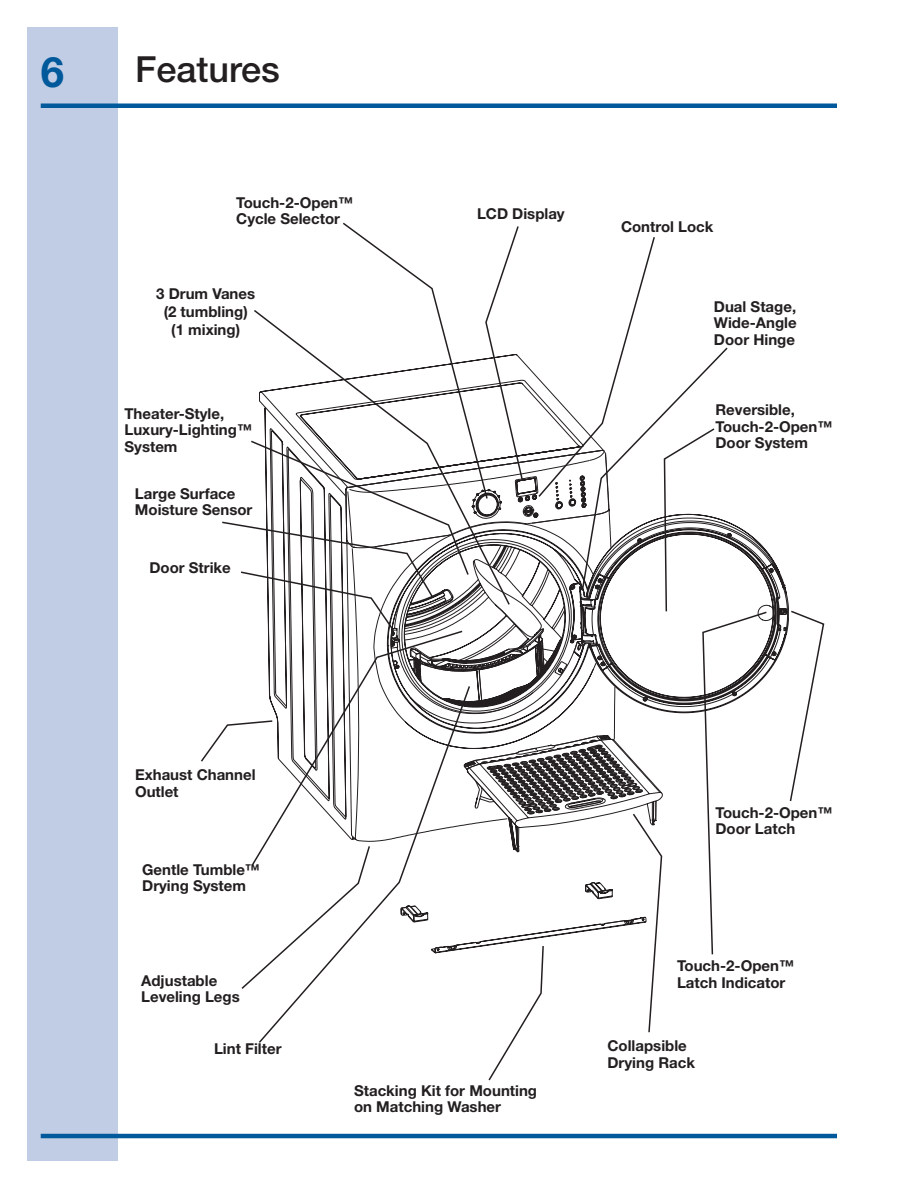
<style>
.page{position:relative;width:918px;height:1188px;background:#fff}
.page>*{position:absolute;margin:0;border:0;box-sizing:border-box;transform-origin:0 0}
.t1{font:700 42px "Helvetica Neue";color:#00599b}
.t2{font:500 36px "Helvetica Neue";color:#231f20}
.t3{font:700 15px/16.5px "Helvetica Neue";color:#231f20}
</style>
<div class="page">
<div style="left:27px;top:27px;width:90px;height:1134px;background:#c1cde5"></div>
<hr style="left:41px;top:104px;width:796px;height:4px;background:#00599b">
<hr style="left:41px;top:1134px;width:796px;height:4px;background:#00599b">
<svg style="left:201px;top:222px;width:624px;height:859px"></svg>
<h1 class="t1" style="left:41px;top:46px;width:25px">6</h1>
<h2 class="t2" style="left:135px;top:48px;width:146px">Features</h2>
<p class="t3" style="left:236px;top:194px;width:118px">Touch-2-Open™<br>Cycle Selector</p>
<p class="t3" style="left:156px;top:284px;width:100px;line-height:18px;text-align:center">3 Drum Vanes (2 tumbling) (1 mixing)</p>
<p class="t3" style="left:124px;top:405px;width:129px">Theater-Style,<br>Luxury-Lighting™<br>System</p>
<p class="t3" style="left:135px;top:485px;width:119px">Large Surface<br>Moisture Sensor</p>
<p class="t3" style="left:149px;top:559px;width:83px">Door Strike</p>
<p class="t3" style="left:477px;top:205px;width:89px">LCD Display</p>
<p class="t3" style="left:621px;top:218px;width:94px">Control Lock</p>
<p class="t3" style="left:714px;top:298px;width:84px;text-align:justify">Dual Stage, Wide-Angle Door Hinge</p>
<p class="t3" style="left:716px;top:401px;width:118px">Reversible,<br>Touch-2-Open™<br>Door System</p>
<p class="t3" style="left:135px;top:766px;width:122px">Exhaust Channel<br>Outlet</p>
<p class="t3" style="left:142px;top:861px;width:119px">Gentle Tumble™<br>Drying System</p>
<p class="t3" style="left:141px;top:972px;width:100px">Adjustable<br>Leveling Legs</p>
<p class="t3" style="left:214px;top:1040px;width:69px">Lint Filter</p>
<p class="t3" style="left:354px;top:1082px;width:185px">Stacking Kit for Mounting on Matching Washer</p>
<p class="t3" style="left:716px;top:804px;width:118px">Touch-2-Open™<br>Door Latch</p>
<p class="t3" style="left:677px;top:957px;width:118px">Touch-2-Open™<br>Latch Indicator</p>
<p class="t3" style="left:608px;top:1037px;width:89px">Collapsible<br>Drying Rack</p>
</div>
